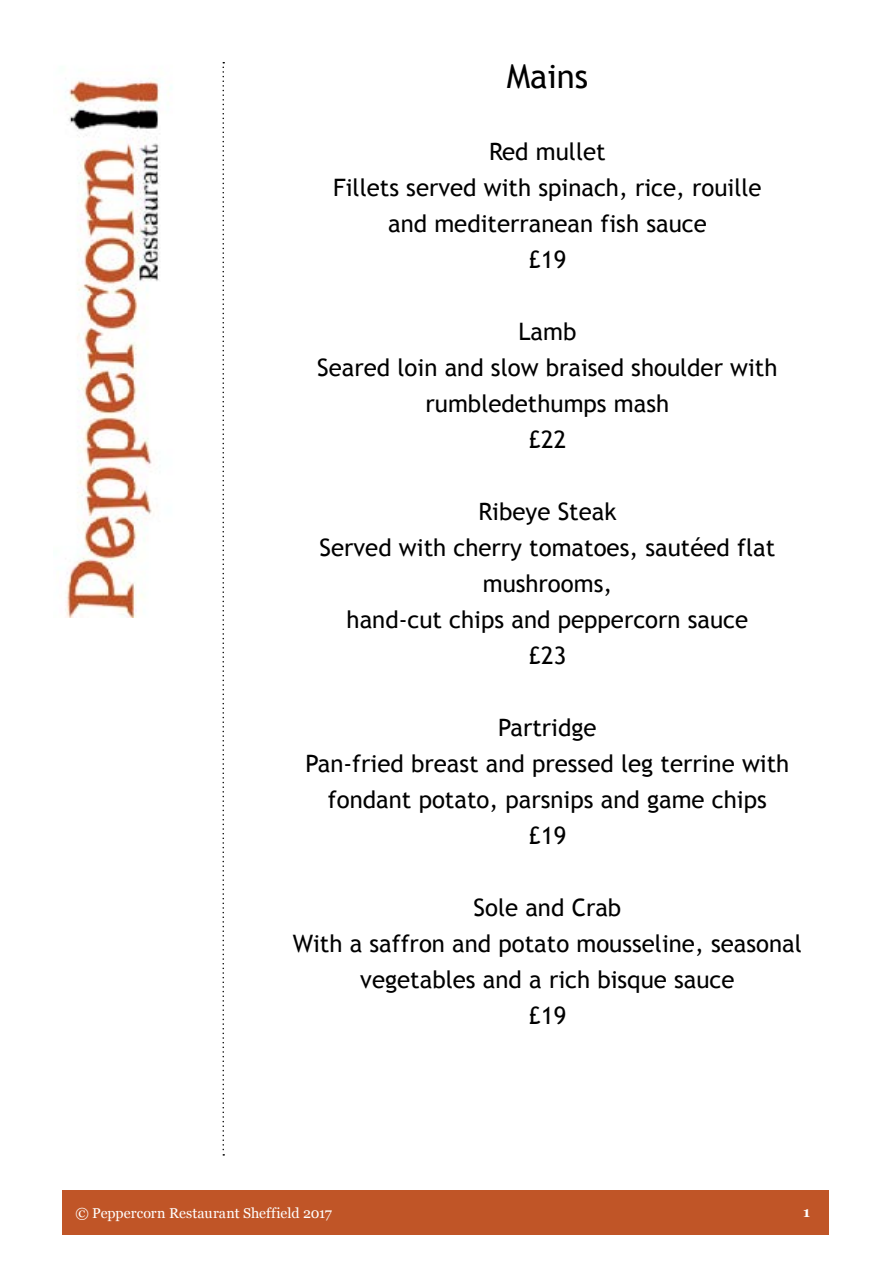
<style>
.page{position:relative;width:893px;height:1263px;background:#fff}
.page>*{position:absolute;margin:0;border:0;box-sizing:border-box;transform-origin:0 0}
.t1{font:33px "Trebuchet MS";color:#000}
.t2{font:24px/36px "Trebuchet MS";color:#000;text-align:center}
.t3{font:14.25px "Georgia";color:#fff}
.t4{font:700 14.25px "Georgia";color:#fff}
</style>
<div class="page">
<svg style="left:222px;top:62px;width:2px;height:1093px"></svg>
<img style="left:65px;top:79px;width:107px;height:538px">
<div style="left:62px;top:1190px;width:766px;height:45px;background:#c05527"></div>
<h1 class="t1" style="left:507px;top:57px;width:83px">Mains</h1>
<p class="t2" style="left:333px;top:134px;width:430px">Red mullet<br>Fillets served with spinach, rice, rouille and mediterranean fish sauce<br>£19</p>
<p class="t2" style="left:317px;top:314px;width:462px">Lamb<br>Seared loin and slow braised shoulder with rumbledethumps mash<br>£22</p>
<p class="t2" style="left:320px;top:494px;width:457px">Ribeye Steak<br>Served with cherry tomatoes, sautéed flat mushrooms,<br>hand-cut chips and peppercorn sauce<br>£23</p>
<p class="t2" style="left:305px;top:710px;width:485px">Partridge<br>Pan-fried breast and pressed leg terrine with fondant potato, parsnips and game chips<br>£19</p>
<p class="t2" style="left:293px;top:890px;width:510px">Sole and Crab<br>With a saffron and potato mousseline, seasonal vegetables and a rich bisque sauce<br>£19</p>
<p class="t3" style="left:75px;top:1202px;width:258px">© Peppercorn Restaurant Sheffield 2017</p>
<p class="t4" style="left:803px;top:1201px;width:8px">1</p>
</div>
